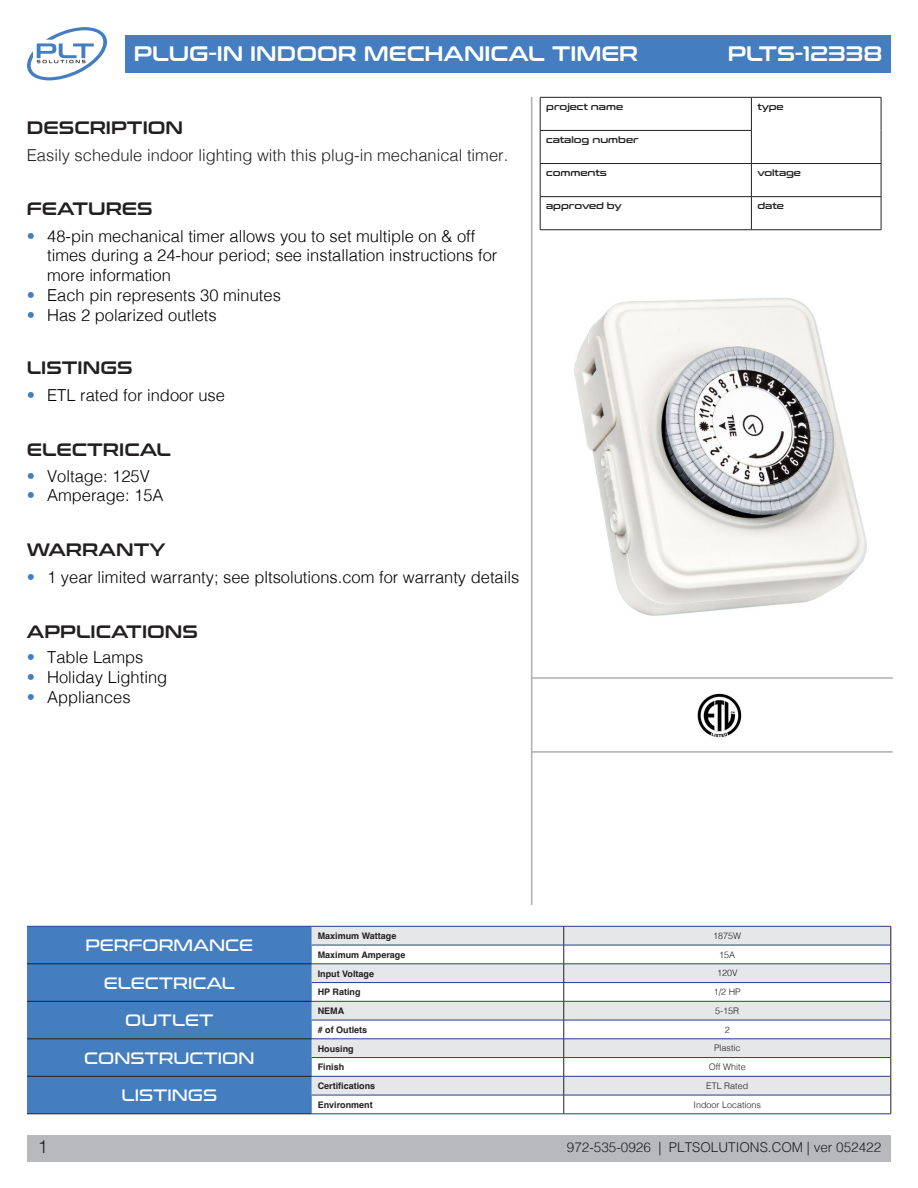
<style>
.page{position:relative;width:918px;height:1188px;background:#fff}
.page>*{position:absolute;margin:0;border:0;box-sizing:border-box;transform-origin:0 0}
.t1{font:21px "Conthrax Sb";color:#fff}
.t2{font:18px "Conthrax Sb";color:#231f20}
.t3{font:300 18px "Helvetica";color:#231f20}
.t4{font:300 16.5px/19.8px "Helvetica";color:#000}
.PLT_Body{font:300 16.5px "Helvetica";color:#231f20}
.t5{font:16.5px "Conthrax Rg";color:#fff}
.t6{font:300 13.5px "Helvetica";color:#231f20}
.Paragraph_Style_1{font:700 9px "Helvetica";color:#231f20}
.Paragraph_Style_1-2{font:300 9px "Helvetica";color:#231f20}
.t7{font:9px "Conthrax Sb";color:#231f20}
.s1{color:#447dc0}
</style>
<div class="page">
<div style="left:27px;top:1135px;width:864px;height:27px;background:#b8b9bc"></div>
<svg style="left:27px;top:27px;width:80px;height:54px"></svg>
<div style="left:125px;top:35px;width:766px;height:37px;background:#447dc0"></div>
<hr style="left:531px;top:97px;width:1px;height:808px;background:#aeafb3">
<hr style="left:540px;top:97px;width:211px;height:1px;background:#231f20">
<hr style="left:540px;top:98px;width:1px;height:32px;background:#231f20">
<hr style="left:751px;top:97px;width:130px;height:1px;background:#231f20">
<hr style="left:751px;top:98px;width:1px;height:32px;background:#231f20">
<hr style="left:881px;top:98px;width:1px;height:32px;background:#231f20">
<hr style="left:540px;top:130px;width:212px;height:1px;background:#231f20">
<hr style="left:540px;top:131px;width:1px;height:32px;background:#231f20">
<hr style="left:751px;top:131px;width:1px;height:32px;background:#231f20">
<hr style="left:881px;top:130px;width:1px;height:33px;background:#231f20">
<hr style="left:540px;top:163px;width:211px;height:1px;background:#231f20">
<hr style="left:540px;top:164px;width:1px;height:32px;background:#231f20">
<hr style="left:751px;top:163px;width:130px;height:1px;background:#231f20">
<hr style="left:751px;top:164px;width:1px;height:32px;background:#231f20">
<hr style="left:881px;top:164px;width:1px;height:32px;background:#231f20">
<hr style="left:540px;top:196px;width:211px;height:1px;background:#231f20">
<hr style="left:540px;top:197px;width:1px;height:33px;background:#231f20">
<hr style="left:751px;top:196px;width:130px;height:1px;background:#231f20">
<hr style="left:751px;top:197px;width:1px;height:33px;background:#231f20">
<hr style="left:881px;top:197px;width:1px;height:33px;background:#231f20">
<hr style="left:540px;top:229px;width:211px;height:1px;background:#231f20">
<hr style="left:751px;top:229px;width:130px;height:1px;background:#231f20">
<hr style="left:531px;top:677px;width:362px;height:2px;background:#aeafb3">
<hr style="left:531px;top:751px;width:362px;height:2px;background:#aeafb3">
<div style="left:27px;top:927px;width:285px;height:187px;background:#447ebf"></div>
<svg style="left:312px;top:927px;width:579px;height:168px;fill:#e6e7e9"></svg>
<hr style="left:27px;top:1076px;width:285px;height:1px;background:#231f20">
<hr style="left:312px;top:926px;width:252px;height:1px;background:#253f8e">
<hr style="left:312px;top:945px;width:252px;height:1px;background:#253f8e">
<hr style="left:312px;top:964px;width:252px;height:1px;background:#253f8e">
<hr style="left:312px;top:982px;width:252px;height:1px;background:#253f8e">
<hr style="left:312px;top:1001px;width:252px;height:1px;background:#253f8e">
<hr style="left:312px;top:1020px;width:252px;height:1px;background:#253f8e">
<hr style="left:312px;top:1039px;width:252px;height:1px;background:#253f8e">
<hr style="left:312px;top:1057px;width:252px;height:1px;background:#253f8e">
<hr style="left:312px;top:1076px;width:252px;height:1px;background:#253f8e">
<hr style="left:312px;top:1095px;width:252px;height:1px;background:#253f8e">
<hr style="left:312px;top:1114px;width:252px;height:1px;background:#253f8e">
<svg style="left:891px;top:926px;width:1px;height:188px"></svg>
<hr style="left:564px;top:964px;width:327px;height:1px;background:#253f8e">
<hr style="left:564px;top:982px;width:327px;height:1px;background:#253f8e">
<hr style="left:564px;top:1001px;width:327px;height:1px;background:#253f8e">
<hr style="left:564px;top:1020px;width:327px;height:1px;background:#253f8e">
<hr style="left:564px;top:1039px;width:327px;height:1px;background:#253f8e">
<hr style="left:564px;top:1057px;width:327px;height:1px;background:#253f8e">
<hr style="left:564px;top:1076px;width:327px;height:1px;background:#253f8e">
<hr style="left:564px;top:1095px;width:327px;height:1px;background:#253f8e">
<hr style="left:564px;top:1114px;width:327px;height:1px;background:#253f8e">
<hr style="left:27px;top:926px;width:285px;height:1px;background:#253f8e">
<hr style="left:27px;top:1114px;width:285px;height:1px;background:#231f20">
<hr style="left:564px;top:926px;width:327px;height:1px;background:#253f8e">
<hr style="left:564px;top:945px;width:327px;height:1px;background:#253f8e">
<svg style="left:564px;top:926px;width:1px;height:188px"></svg>
<hr style="left:27px;top:964px;width:285px;height:1px;background:#231f20">
<hr style="left:27px;top:1001px;width:285px;height:1px;background:#231f20">
<hr style="left:27px;top:1039px;width:285px;height:1px;background:#231f20">
<img style="left:574px;top:297px;width:293px;height:319px">
<img style="left:697px;top:693px;width:45px;height:45px">
<p class="t1" style="left:134px;top:38px;width:506px">PLUG-IN INDOOR MECHANICAL TIMER</p>
<p class="t1" style="left:728px;top:38px;width:156px">PLTS-12338</p>
<p class="t2" style="left:27px;top:114px;width:158px">DESCRIPTION</p>
<p class="PLT_Body" style="left:27px;top:141px;width:483px">Easily schedule indoor lighting with this plug-in mechanical timer.</p>
<p class="t2" style="left:27px;top:195px;width:127px">FEATURES</p>
<p class="t4" style="left:47px;top:225px;width:452px;text-indent:-20px"><span class="s1">•</span> 48-pin mechanical timer allows you to set multiple on &amp; off times during a 24-hour period; see installation instructions for more information</p>
<p class="t4" style="left:27px;top:284px;width:256px"><span class="s1">•</span> Each pin represents 30 minutes</p>
<p class="t4" style="left:27px;top:304px;width:191px"><span class="s1">•</span> Has 2 polarized outlets</p>
<p class="t2" style="left:27px;top:354px;width:107px">LISTINGS</p>
<p class="t4" style="left:27px;top:384px;width:200px"><span class="s1">•</span> ETL rated for indoor use</p>
<p class="t2" style="left:27px;top:436px;width:146px">ELECTRICAL</p>
<p class="t4" style="left:27px;top:465px;width:124px"><span class="s1">•</span> Voltage: 125V</p>
<p class="t4" style="left:27px;top:485px;width:138px"><span class="s1">•</span> Amperage: 15A</p>
<p class="t2" style="left:27px;top:536px;width:140px">WARRANTY</p>
<p class="t4" style="left:27px;top:566px;width:494px"><span class="s1">•</span> 1 year limited warranty; see pltsolutions.com for warranty details</p>
<p class="t2" style="left:27px;top:618px;width:173px">APPLICATIONS</p>
<p class="t4" style="left:27px;top:646px;width:118px"><span class="s1">•</span> Table Lamps</p>
<p class="t4" style="left:27px;top:666px;width:142px"><span class="s1">•</span> Holiday Lighting</p>
<p class="t4" style="left:27px;top:686px;width:105px"><span class="s1">•</span> Appliances</p>
<p class="t7" style="left:546px;top:100px;width:78px">project name</p>
<p class="t7" style="left:757px;top:100px;width:28px">type</p>
<p class="t7" style="left:546px;top:133px;width:94px">catalog number</p>
<p class="t7" style="left:546px;top:166px;width:62px">comments</p>
<p class="t7" style="left:757px;top:166px;width:45px">voltage</p>
<p class="t7" style="left:546px;top:199px;width:77px">approved by</p>
<p class="t7" style="left:757px;top:199px;width:28px">date</p>
<p class="t3" style="left:38px;top:1132px;width:12px">1</p>
<p class="t5" style="left:86px;top:933px;width:169px">PERFORMANCE</p>
<p class="t5" style="left:104px;top:970px;width:133px">ELECTRICAL</p>
<p class="t5" style="left:125px;top:1008px;width:90px">OUTLET</p>
<p class="t5" style="left:84px;top:1045px;width:172px">CONSTRUCTION</p>
<p class="t5" style="left:122px;top:1083px;width:97px">LISTINGS</p>
<p class="Paragraph_Style_1" style="left:318px;top:930px;width:80px">Maximum Wattage</p>
<p class="Paragraph_Style_1-2" style="left:713px;top:928px;width:30px">1875W</p>
<p class="Paragraph_Style_1" style="left:318px;top:949px;width:89px">Maximum Amperage</p>
<p class="Paragraph_Style_1-2" style="left:719px;top:947px;width:18px">15A</p>
<p class="Paragraph_Style_1" style="left:318px;top:968px;width:58px">Input Voltage</p>
<p class="Paragraph_Style_1-2" style="left:717px;top:966px;width:22px">120V</p>
<p class="Paragraph_Style_1" style="left:318px;top:987px;width:44px">HP Rating</p>
<p class="Paragraph_Style_1-2" style="left:714px;top:984px;width:29px">1/2 HP</p>
<p class="Paragraph_Style_1" style="left:318px;top:1005px;width:28px">NEMA</p>
<p class="Paragraph_Style_1-2" style="left:715px;top:1003px;width:26px">5-15R</p>
<p class="Paragraph_Style_1" style="left:318px;top:1024px;width:51px"># of Outlets</p>
<p class="Paragraph_Style_1-2" style="left:725px;top:1022px;width:7px">2</p>
<p class="Paragraph_Style_1" style="left:318px;top:1043px;width:37px">Housing</p>
<p class="Paragraph_Style_1-2" style="left:714px;top:1041px;width:28px">Plastic</p>
<p class="Paragraph_Style_1" style="left:318px;top:1062px;width:28px">Finish</p>
<p class="Paragraph_Style_1-2" style="left:709px;top:1059px;width:39px">Off White</p>
<p class="Paragraph_Style_1" style="left:318px;top:1080px;width:59px">Certifications</p>
<p class="Paragraph_Style_1-2" style="left:706px;top:1078px;width:44px">ETL Rated</p>
<p class="Paragraph_Style_1" style="left:318px;top:1099px;width:57px">Environment</p>
<p class="Paragraph_Style_1-2" style="left:694px;top:1097px;width:69px">Indoor Locations</p>
<p class="t6" style="left:567px;top:1136px;width:316px">972-535-0926 | PLTSOLUTIONS.COM | ver 052422</p>
</div>
